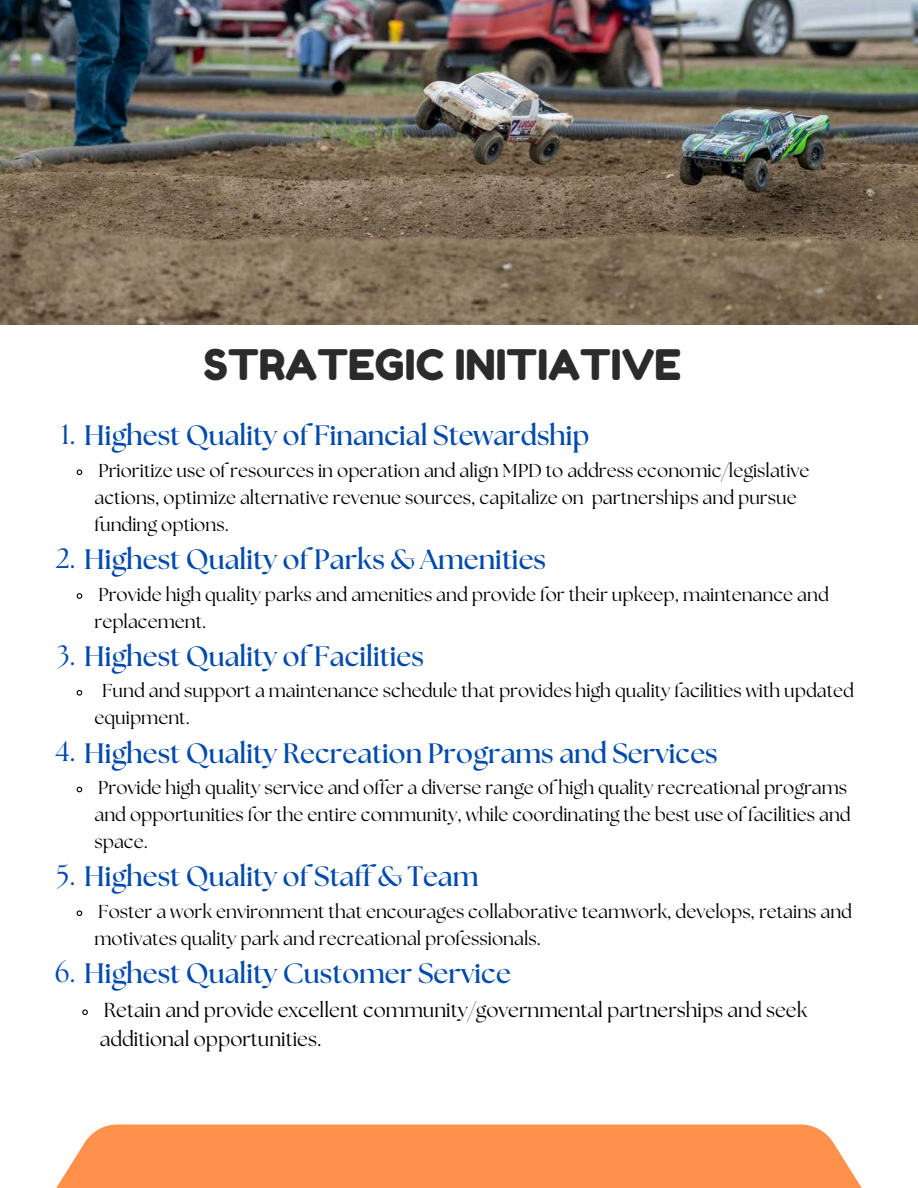
<style>
.page{position:relative;width:918px;height:1188px;background:#fff}
.page>*{position:absolute;margin:0;border:0;box-sizing:border-box;transform-origin:0 0}
.t1{font:42px "Fredoka One";color:#2b2b2b}
.t2{font:700 28.05px "The Seasons";color:#004aad}
.t3{font:20.25px/29.2px "The Seasons";color:#000}
.t4{font:18.6px/27px "The Seasons";color:#000}
.s1{font-weight:400}
</style>
<div class="page">
<svg style="left:76px;top:469px;width:7px;height:7px"></svg>
<svg style="left:76px;top:593px;width:7px;height:6px"></svg>
<svg style="left:76px;top:690px;width:7px;height:6px"></svg>
<svg style="left:76px;top:786px;width:7px;height:7px"></svg>
<svg style="left:76px;top:910px;width:7px;height:7px"></svg>
<svg style="left:82px;top:1009px;width:6px;height:7px"></svg>
<div style="left:26px;top:1124px;width:866px;height:64px;background:#ff914d"></div>
<img style="left:0;top:0;width:918px;height:324px">
<p class="t1" style="left:204px;top:339px;width:479px">STRATEGIC INITIATIVE</p>
<p class="t2" style="left:61px;top:423px;width:530px"><span class="s1">1.</span> Highest Quality of Financial Stewardship</p>
<h1 class="t4" style="left:95px;top:458px;width:717px">Prioritize use of resources in operation and align MPD to address economic/legislative actions, optimize alternative revenue sources, capitalize on partnerships and pursue funding options.</h1>
<p class="t2" style="left:56px;top:547px;width:492px"><span class="s1">2.</span> Highest Quality of Parks &amp; Amenities</p>
<p class="t4" style="left:95px;top:582px;width:736px">Provide high quality parks and amenities and provide for their upkeep, maintenance and replacement.</p>
<p class="t2" style="left:56px;top:643px;width:369px"><span class="s1">3.</span> Highest Quality of Facilities</p>
<p class="t4" style="left:95px;top:679px;width:761px;text-indent:8px">Fund and support a maintenance schedule that provides high quality facilities with updated equipment.</p>
<p class="t2" style="left:55px;top:740px;width:664px"><span class="s1">4.</span> Highest Quality Recreation Programs and Services</p>
<p class="t4" style="left:95px;top:775px;width:758px">Provide high quality service and offer a diverse range of high quality recreational programs and opportunities for the entire community, while coordinating the best use of facilities and space.</p>
<p class="t2" style="left:57px;top:864px;width:423px"><span class="s1">5.</span> Highest Quality of Staff &amp; Team</p>
<p class="t4" style="left:95px;top:899px;width:759px">Foster a work environment that encourages collaborative teamwork, develops, retains and motivates quality park and recreational professionals.</p>
<p class="t2" style="left:55px;top:961px;width:458px"><span class="s1">6.</span> Highest Quality Customer Service</p>
<p class="t3" style="left:100px;top:996px;width:709px">Retain and provide excellent community/governmental partnerships and seek additional opportunities.</p>
</div>
